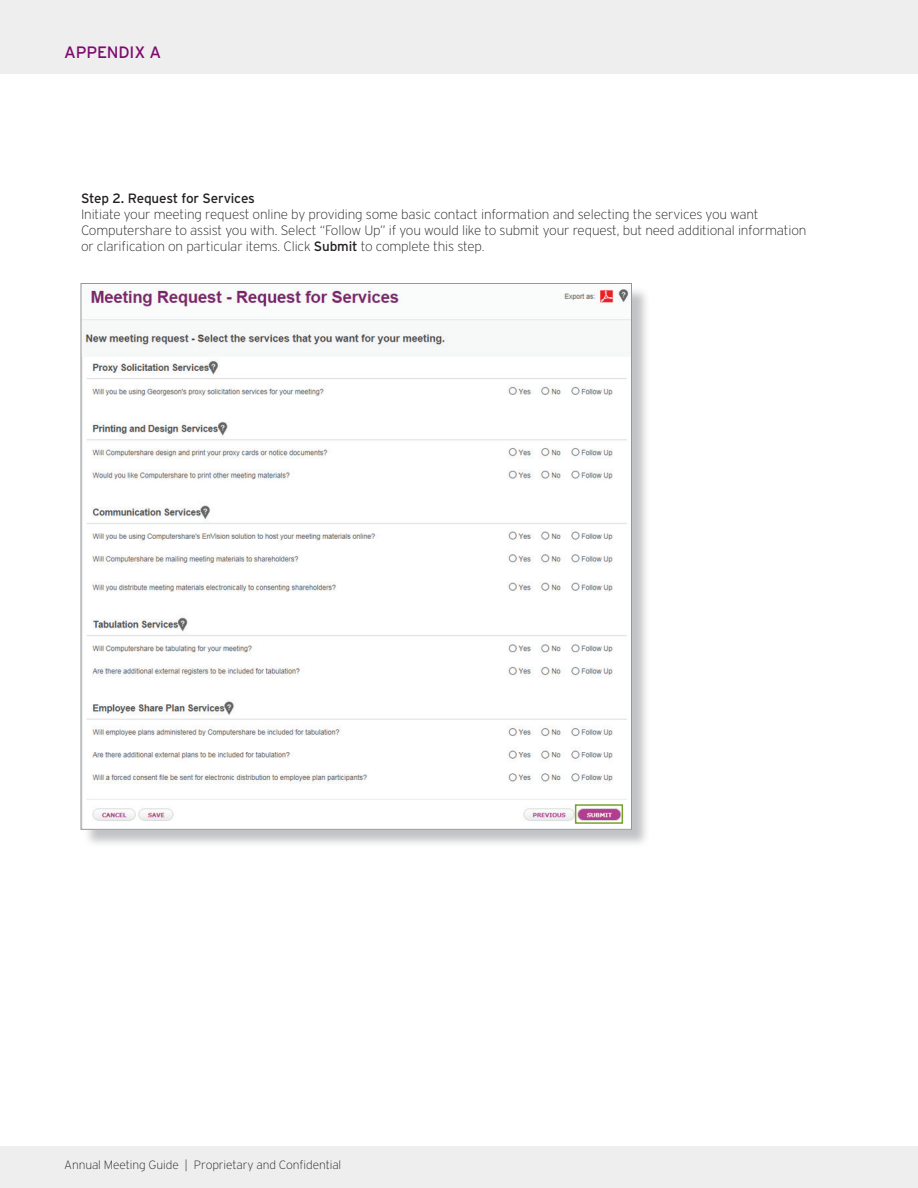
<style>
.page{position:relative;width:918px;height:1188px;background:#fff}
.page>*{position:absolute;margin:0;border:0;box-sizing:border-box;transform-origin:0 0}
.t1{font:16.5px "Interstate";letter-spacing:-.01em;color:#7e0a6d}
.t2{font:200 13.5px/16.2px "Interstate";letter-spacing:-.01em;color:#231f20}
.t3{font:13.5px "Interstate";letter-spacing:-.015em;color:#231f20}
.t4{font:200 12px "Interstate";letter-spacing:-.01em;color:#231f20}
.s1{font-weight:400}
</style>
<div class="page">
<div style="left:0;top:1147px;width:918px;height:41px;background:#eeeeef"></div>
<div style="left:0;top:0;width:918px;height:74px;background:#eeeeef"></div>
<div style="left:83px;top:286px;width:567px;height:562px;background:#aeafb3;opacity:.75"></div>
<img style="left:83px;top:286px;width:547px;height:541px">
<div style="left:575px;top:804px;width:48px;height:20px;border:2px solid #78a22d"></div>
<p class="t1" style="left:64px;top:43px;width:98px">APPENDIX A</p>
<p class="t3" style="left:81px;top:191px;width:175px">Step 2. Request for Services</p>
<p class="t2" style="left:81px;top:206px;width:727px">Initiate your meeting request online by providing some basic contact information and selecting the services you want<br>Computershare to assist you with. Select “Follow Up” if you would like to submit your request, but need additional information or clarification on particular items. Click <span class="s1">Submit</span> to complete this step.</p>
<p class="t4" style="left:64px;top:1158px;width:279px">Annual Meeting Guide | Proprietary and Confidential</p>
</div>
